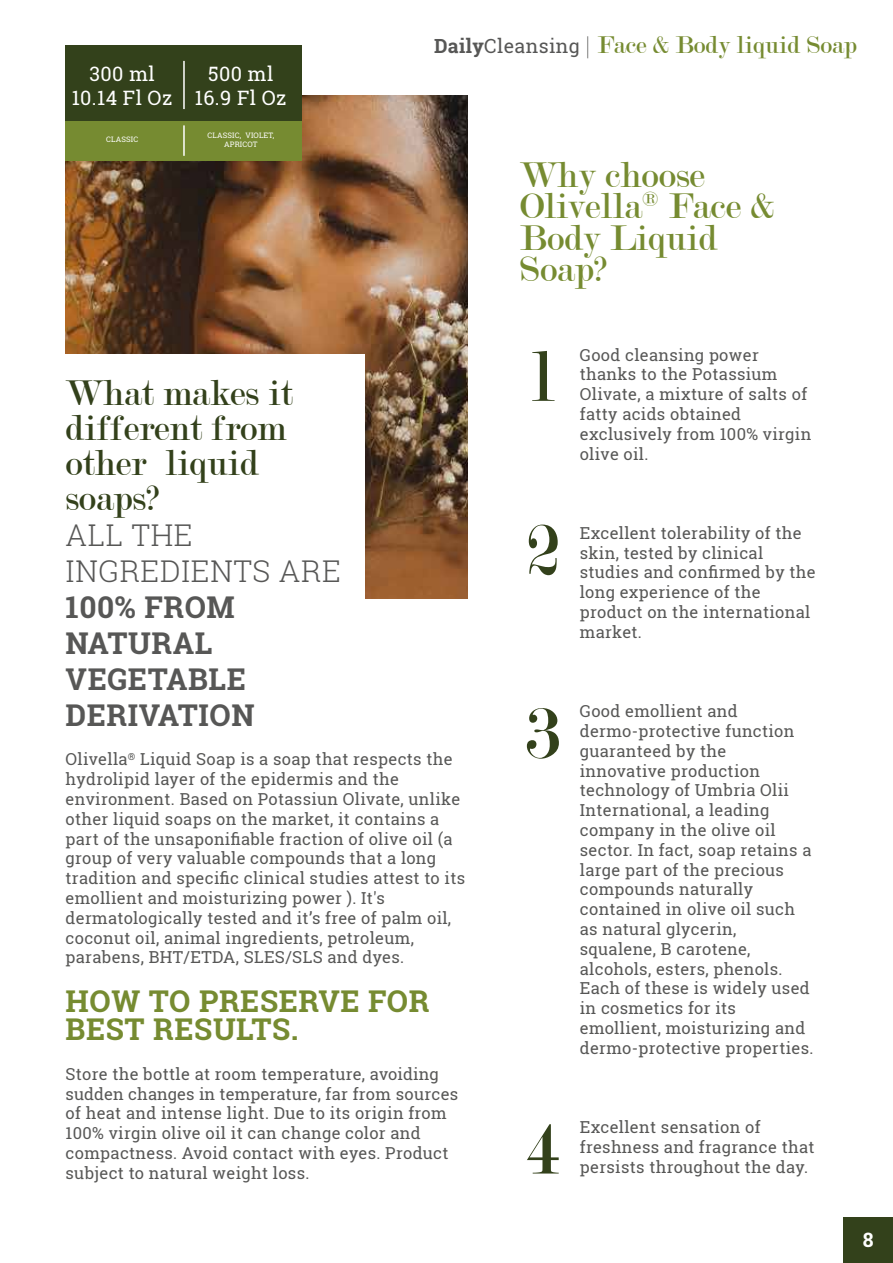
<style>
.page{position:relative;width:893px;height:1263px;background:#fff}
.page>*{position:absolute;margin:0;border:0;box-sizing:border-box;transform-origin:0 0}
.t1{font:76.5px "Modern";color:#33411b}
.t2{font:38.4px/35px "Modern";color:#33411b}
.t3{font:38.4px/31.5px "Modern";color:#768b31}
.t4{font:700 30px/36px "Roboto Slab";letter-spacing:.02em;color:#575756}
.t5{font:700 30px/28.5px "Roboto Slab";letter-spacing:.02em;color:#768b31}
.t6{font:300 30px/36px "Roboto Slab";letter-spacing:.02em;color:#575756}
.t7{font:26.1px "Modern";color:#768b31}
.t8{font:19.8px/23.9px "Roboto Slab";letter-spacing:.02em;color:#fff;text-align:center}
.t9{font:700 19.8px "Roboto Slab";color:#fff}
.t10{font:16.5px/19.8px "Roboto Slab";letter-spacing:.02em;color:#575756}
.t11{font:7.5px/9px "Roboto Slab";letter-spacing:.02em;color:#fff;text-align:center}
.s1{font-family:"Roboto Slab";font-weight:700;font-size:19.5px;color:#575756}
.s2{font-family:"Roboto Slab";font-size:19.5px;color:#575756}
.s3{color:#575756}
</style>
<div class="page">
<img style="left:66px;top:96px;width:401px;height:502px">
<div style="left:53px;top:355px;width:312px;height:284px;background:#fff"></div>
<div style="left:844px;top:1217px;width:49px;height:46px;background:#33411b"></div>
<div style="left:66px;top:46px;width:236px;height:75px;background:#33411b"></div>
<hr style="left:183px;top:61px;width:2px;height:48px;background:#fff">
<div style="left:66px;top:121px;width:236px;height:39px;background:#768b31"></div>
<hr style="left:183px;top:125px;width:2px;height:31px;background:#fff">
<p class="t8" style="left:72px;top:62px;width:102px">300 ml<br>10.14 Fl Oz</p>
<p class="t11" style="left:106px;top:135px;width:34px">CLASSIC</p>
<p class="t8" style="left:195px;top:62px;width:93px">500 ml<br>16.9 Fl Oz</p>
<p class="t11" style="left:208px;top:131px;width:68px">CLASSIC, VIOLET,<br>APRICOT</p>
<h3 class="t7" style="left:434px;top:32px;width:424px"><span class="s1">Daily</span><span class="s2">Cleansing</span> <span class="s3">|</span> Face &amp; Body liquid Soap</h3>
<h2 class="t3" style="left:520px;top:160px;width:256px">Why choose<br>Olivella<sup>®</sup> Face &amp;<br>Body Liquid<br>Soap?</h2>
<h2 class="t2" style="left:66px;top:376px;width:229px">What makes it different from other liquid soaps?</h2>
<h3 class="t6" style="left:66px;top:516px;width:277px">ALL THE<br>INGREDIENTS ARE</h3>
<h3 class="t4" style="left:66px;top:588px;width:190px">100% FROM<br>NATURAL<br>VEGETABLE<br>DERIVATION</h3>
<p class="t10" style="left:66px;top:749px;width:401px">Olivella<sup>®</sup> Liquid Soap is a soap that respects the hydrolipid layer of the epidermis and the environment. Based on Potassiun Olivate, unlike other liquid soaps on the market, it contains a part of the unsaponifiable fraction of olive oil (a group of very valuable compounds that a long tradition and specific clinical studies attest to its emollient and moisturizing power ). It's dermatologically tested and it’s free of palm oil, coconut oil, animal ingredients, petroleum, parabens, BHT/ETDA, SLES/SLS and dyes.</p>
<h3 class="t5" style="left:66px;top:986px;width:365px">HOW TO PRESERVE FOR<br>BEST RESULTS.</h3>
<p class="t10" style="left:66px;top:1064px;width:394px">Store the bottle at room temperature, avoiding sudden changes in temperature, far from sources of heat and intense light. Due to its origin from 100% virgin olive oil it can change color and compactness. Avoid contact with eyes. Product subject to natural weight loss.</p>
<h1 class="t1" style="left:531px;top:338px;width:26px">l</h1>
<p class="t10" style="left:580px;top:345px;width:233px">Good cleansing power thanks to the Potassium<br>Olivate, a mixture of salts of fatty acids obtained exclusively from 100% virgin olive oil.</p>
<h1 class="t1" style="left:525px;top:512px;width:36px">2</h1>
<p class="t10" style="left:580px;top:523px;width:237px">Excellent tolerability of the skin, tested by clinical studies and confirmed by the long experience of the product on the international market.</p>
<h1 class="t1" style="left:525px;top:696px;width:36px">3</h1>
<p class="t10" style="left:580px;top:701px;width:235px">Good emollient and dermo-protective function guaranteed by the innovative production technology of Umbria Olii<br>International, a leading company in the olive oil sector. In fact, soap retains a large part of the precious compounds naturally contained in olive oil such as natural glycerin, squalene, B carotene, alcohols, esters, phenols.<br>Each of these is widely used in cosmetics for its emollient, moisturizing and dermo-protective properties.</p>
<h1 class="t1" style="left:525px;top:1111px;width:36px">4</h1>
<p class="t10" style="left:580px;top:1117px;width:236px">Excellent sensation of freshness and fragrance that persists throughout the day.</p>
<p class="t9" style="left:863px;top:1226px;width:12px">8</p>
</div>
